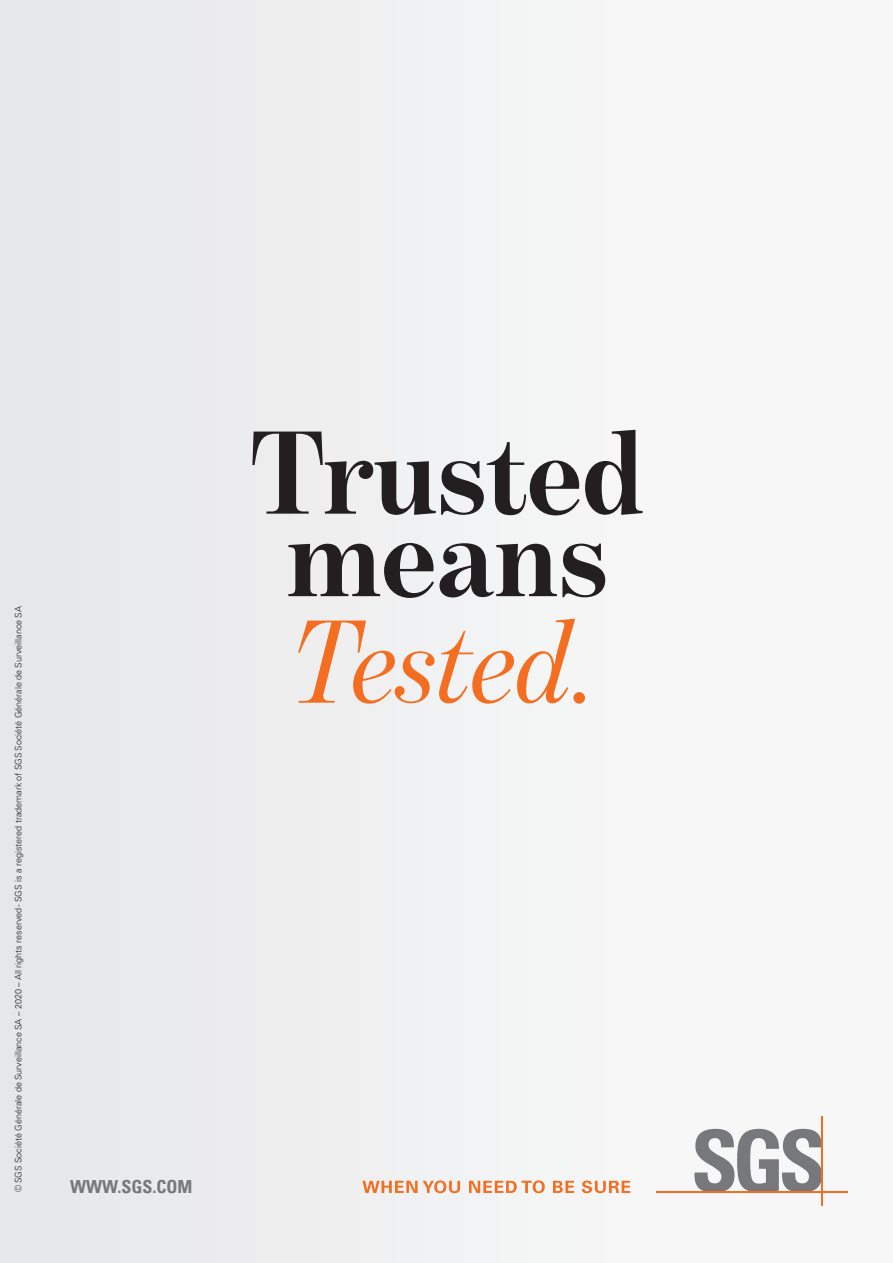
<style>
.page{position:relative;width:893px;height:1263px;background:#f1f2f3}
.page>*{position:absolute;margin:0;border:0;box-sizing:border-box;transform-origin:0 0}
.Headline{font:italic 120px/106.5px "Benton Mod Disp";color:#f36e21}
.Headline-2{font:700 120px "Benton Mod Disp";color:#231f20}
.First_Subheading{font:700 condensed 18px "Univers LT Pro";color:#76787b}
.t1{font:300 9px "Univers LT Pro 45";color:#231f20}
.s1{font-weight:700;font-style:normal;color:#231f20}
</style>
<div class="page">
<svg style="left:362px;top:1180px;width:98px;height:13px"></svg>
<svg style="left:469px;top:1180px;width:76px;height:13px"></svg>
<svg style="left:553px;top:1181px;width:21px;height:12px"></svg>
<svg style="left:582px;top:1180px;width:48px;height:13px"></svg>
<svg style="left:694px;top:1129px;width:128px;height:62px"></svg>
<hr style="left:656px;top:1191px;width:191px;height:2px;background:#f36e21">
<hr style="left:822px;top:1116px;width:1px;height:90px;background:#f36e21">
<p class="t1" style="left:12px;top:1192px;width:587px;rotate:-90deg">© SGS Société Générale de Surveillance SA – 2020 – All rights reserved - SGS is a registered trademark of SGS Société Générale de Surveillance SA</p>
<p class="First_Subheading" style="left:70px;top:1175px;width:124px">WWW.SGS.COM</p>
<p class="Headline-2" style="left:251px;top:407px;width:394px">Trusted</p>
<p class="Headline" style="left:287px;top:501px;width:323px"><span class="s1">means<br></span>Tested.</p>
</div>
